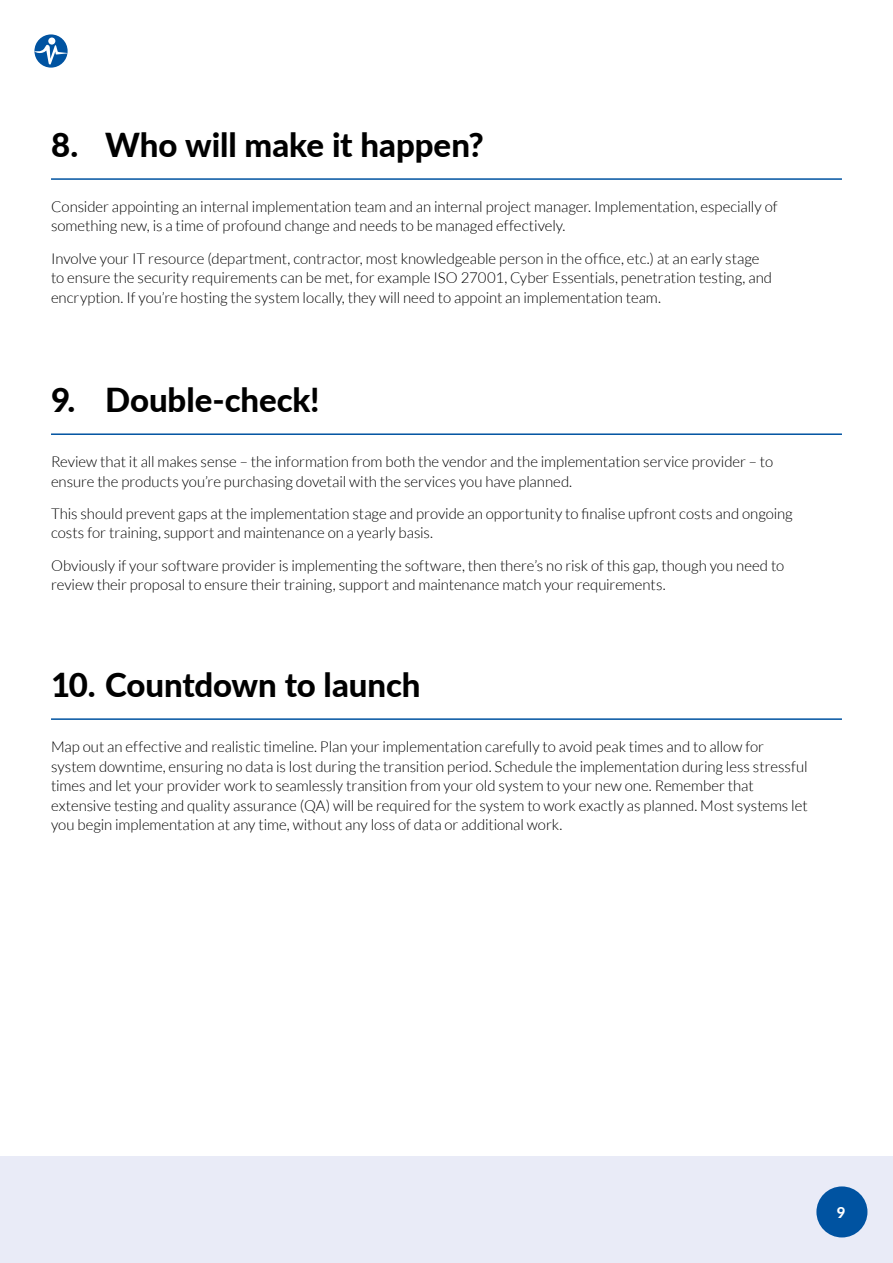
<style>
.page{position:relative;width:893px;height:1263px;background:#fff}
.page>*{position:absolute;margin:0;border:0;box-sizing:border-box;transform-origin:0 0}
.t1{font:800 33px "Lato";letter-spacing:-.005em;color:#000}
.t2{font:300 15px/19.5px "Lato";letter-spacing:-.005em;color:#000}
.t3{font:800 15px "Lato";color:#fff}
</style>
<div class="page">
<svg style="left:34px;top:34px;width:34px;height:34px"></svg>
<svg style="left:34px;top:43px;width:34px;height:22px"></svg>
<div style="left:48px;top:38px;width:7px;height:7px;background:#fff;border-radius:50%"></div>
<div style="left:0;top:1157px;width:893px;height:106px;background:#e9ebf7"></div>
<div style="left:816px;top:1186px;width:51px;height:51px;background:#0053a1;border-radius:50%"></div>
<hr style="left:51px;top:178px;width:791px;height:2px;background:#0053a1">
<hr style="left:51px;top:433px;width:791px;height:2px;background:#0053a1">
<hr style="left:51px;top:718px;width:791px;height:2px;background:#0053a1">
<h1 class="t1" style="left:51px;top:121px;width:434px">8. Who will make it happen?</h1>
<p class="t2" style="left:51px;top:197px;width:728px">Consider appointing an internal implementation team and an internal project manager. Implementation, especially of something new, is a time of profound change and needs to be managed effectively.</p>
<p class="t2" style="left:51px;top:249px;width:723px">Involve your IT resource (department, contractor, most knowledgeable person in the office, etc.) at an early stage to ensure the security requirements can be met, for example ISO 27001, Cyber Essentials, penetration testing, and encryption. If you’re hosting the system locally, they will need to appoint an implementation team.</p>
<h1 class="t1" style="left:51px;top:376px;width:270px">9. Double-check!</h1>
<p class="t2" style="left:51px;top:452px;width:724px">Review that it all makes sense – the information from both the vendor and the implementation service provider – to ensure the products you’re purchasing dovetail with the services you have planned.</p>
<p class="t2" style="left:51px;top:504px;width:743px">This should prevent gaps at the implementation stage and provide an opportunity to finalise upfront costs and ongoing costs for training, support and maintenance on a yearly basis.</p>
<p class="t2" style="left:51px;top:555px;width:735px">Obviously if your software provider is implementing the software, then there’s no risk of this gap, though you need to review their proposal to ensure their training, support and maintenance match your requirements.</p>
<h1 class="t1" style="left:51px;top:661px;width:371px">10. Countdown to launch</h1>
<p class="t2" style="left:51px;top:737px;width:758px">Map out an effective and realistic timeline. Plan your implementation carefully to avoid peak times and to allow for system downtime, ensuring no data is lost during the transition period. Schedule the implementation during less stressful times and let your provider work to seamlessly transition from your old system to your new one. Remember that extensive testing and quality assurance (QA) will be required for the system to work exactly as planned. Most systems let you begin implementation at any time, without any loss of data or additional work.</p>
<p class="t3" style="left:837px;top:1201px;width:10px">9</p>
</div>
